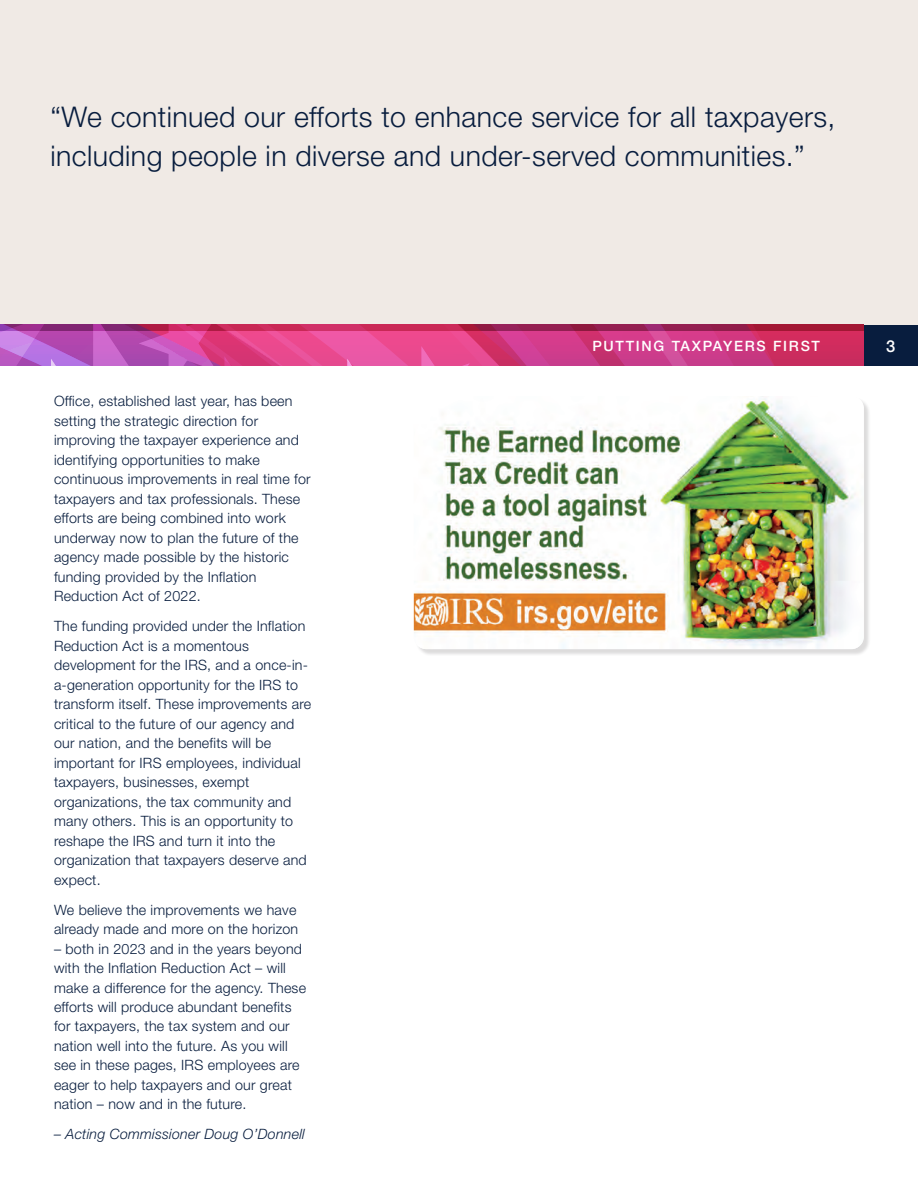
<style>
.page{position:relative;width:918px;height:1188px;background:#fff}
.page>*{position:absolute;margin:0;border:0;box-sizing:border-box;transform-origin:0 0}
.t1{font:300 28.5px/39px "Helvetica Neue LT Std";letter-spacing:.015em;color:#081d3e}
.t2{font:500 16.5px "Helvetica Neue LT Std";color:#fff}
.t3{font:300 14.25px/19.5px "Helvetica Neue LT Std";letter-spacing:.015em;color:#081d3e}
.t4{font:italic 300 14.25px "Helvetica Neue LT Std";letter-spacing:.015em;color:#081d3e}
.t5{font:500 14.25px "Helvetica Neue LT Std";letter-spacing:.12em;color:#fff}
</style>
<div class="page">
<div style="left:0;top:0;width:918px;height:332px;background:#f0eae5"></div>
<svg style="left:0;top:325px;width:864px;height:40px;background:#cc408a"></svg>
<div style="left:864px;top:325px;width:54px;height:40px;background:#081d3e"></div>
<div style="left:415px;top:397px;width:456px;height:259px;background:#231f20;opacity:.16"></div>
<img style="left:414px;top:396px;width:450px;height:253px">
<p class="t1" style="left:50px;top:96px;width:787px">“We continued our efforts to enhance service for all taxpayers, including people in diverse and under-served communities.”</p>
<p class="t3" style="left:54px;top:391px;width:258px">Office, established last year, has been setting the strategic direction for improving the taxpayer experience and identifying opportunities to make continuous improvements in real time for taxpayers and tax professionals. These efforts are being combined into work underway now to plan the future of the agency made possible by the historic funding provided by the Inflation Reduction Act of 2022.</p>
<p class="t3" style="left:54px;top:616px;width:259px">The funding provided under the Inflation Reduction Act is a momentous development for the IRS, and a once-in&shy;a-generation opportunity for the IRS to transform itself. These improvements are critical to the future of our agency and our nation, and the benefits will be important for IRS employees, individual taxpayers, businesses, exempt organizations, the tax community and many others. This is an opportunity to reshape the IRS and turn it into the organization that taxpayers deserve and expect.</p>
<p class="t3" style="left:54px;top:899px;width:246px">We believe the improvements we have already made and more on the horizon</p>
<p class="t3" style="left:54px;top:938px;width:254px">– both in 2023 and in the years beyond with the Inflation Reduction Act – will make a difference for the agency. These efforts will produce abundant benefits for taxpayers, the tax system and our nation well into the future. As you will see in these pages, IRS employees are eager to help taxpayers and our great nation – now and in the future.</p>
<p class="t4" style="left:54px;top:1126px;width:252px">– Acting Commissioner Doug O’Donnell</p>
<p class="t5" style="left:592px;top:337px;width:229px">PUTTING TAXPAYERS FIRST</p>
<p class="t2" style="left:886px;top:336px;width:11px">3</p>
</div>
